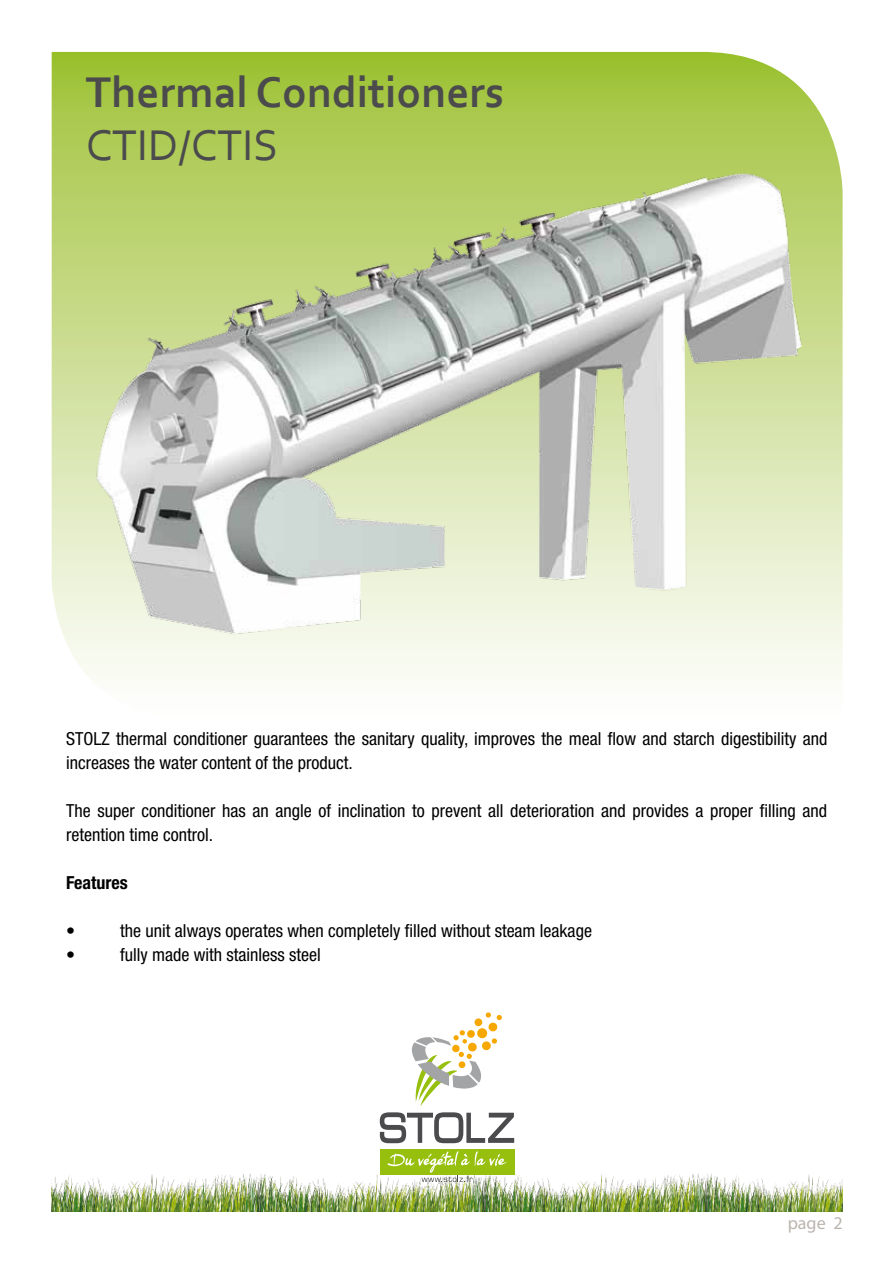
<style>
.page{position:relative;width:893px;height:1263px;background:#fff}
.page>*{position:absolute;margin:0;border:0;box-sizing:border-box;transform-origin:0 0}
.t1{font:700 45px "Corbel";color:#4b4b4d}
.t2{font:45px "Corbel";color:#4b4b4d}
.t3{font:condensed 18px/24px "Helvetica Neue LT Std";color:#000}
.t4{font:700 condensed 18px "Helvetica Neue LT Std";color:#000}
.t5{font:18px "Myriad Pro";color:#bbb5ae}
</style>
<div class="page">
<svg style="left:52px;top:52px;width:791px;height:628px;background:#b6d068"></svg>
<img style="left:52px;top:1166px;width:791px;height:46px">
<svg style="left:380px;top:1112px;width:134px;height:31px"></svg>
<svg style="left:412px;top:1012px;width:90px;height:94px"></svg>
<div style="left:380px;top:1148px;width:134px;height:26px;background:#97bf0d"></div>
<svg style="left:387px;top:1151px;width:120px;height:31px"></svg>
<img style="left:86px;top:146px;width:733px;height:534px">
<h1 class="t1" style="left:86px;top:64px;width:420px">Thermal Conditioners</h1>
<h1 class="t2" style="left:86px;top:117px;width:194px">CTID/CTIS</h1>
<p class="t3" style="left:66px;top:727px;width:763px">STOLZ thermal conditioner guarantees the sanitary quality, improves the meal flow and starch digestibility and increases the water content of the product.</p>
<p class="t3" style="left:66px;top:799px;width:762px">The super conditioner has an angle of inclination to prevent all deterioration and provides a proper filling and retention time control.</p>
<p class="t4" style="left:66px;top:872px;width:63px">Features</p>
<p class="t3" style="left:66px;top:919px;width:10px">•</p>
<p class="t3" style="left:120px;top:919px;width:473px">the unit always operates when completely filled without steam leakage</p>
<p class="t3" style="left:66px;top:943px;width:10px">•</p>
<p class="t3" style="left:120px;top:943px;width:202px">fully made with stainless steel</p>
<p class="t5" style="left:788px;top:1212px;width:56px">page 2</p>
</div>
